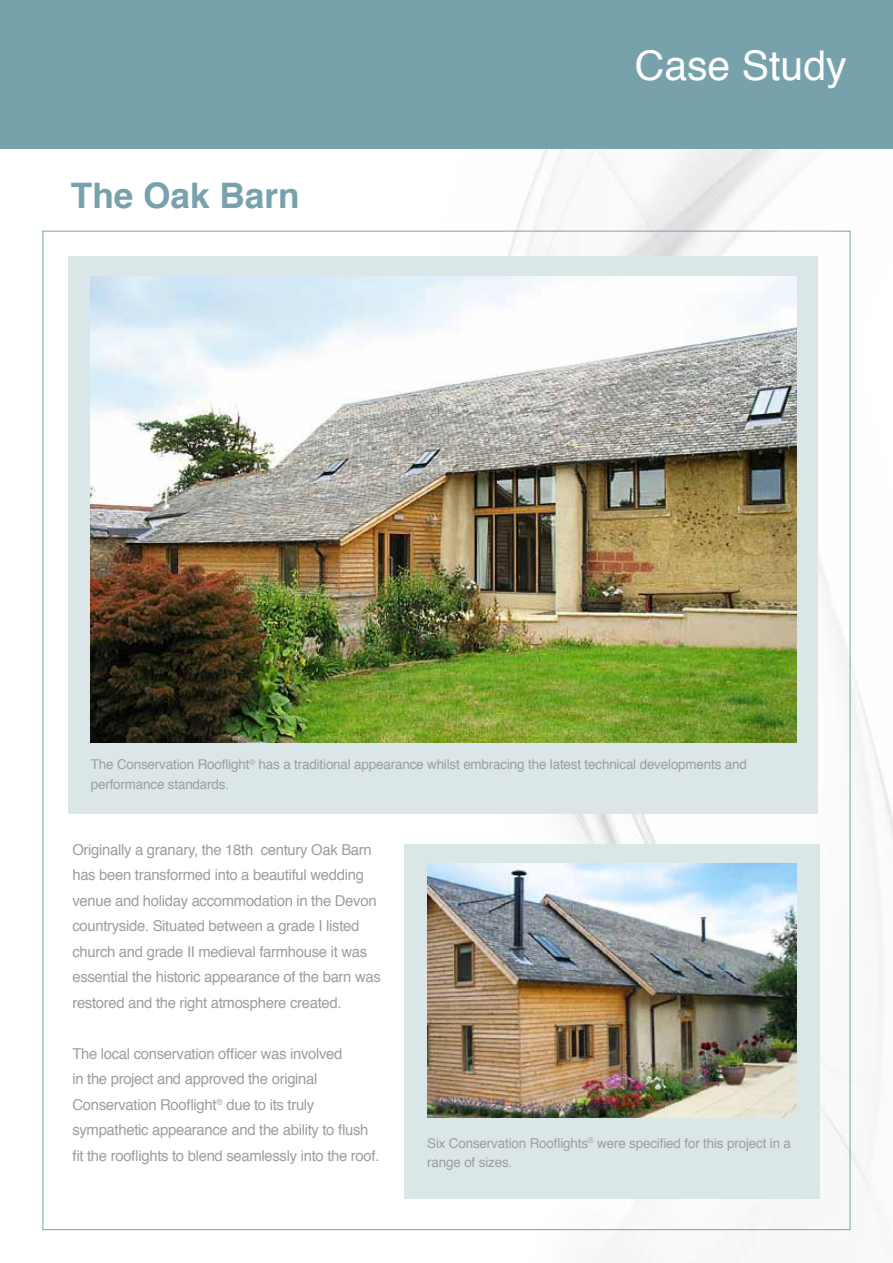
<style>
.page{position:relative;width:893px;height:1263px;background:#fff}
.page>*{position:absolute;margin:0;border:0;box-sizing:border-box;transform-origin:0 0}
.t1{font:40.95px "Helvetica";color:#fff}
.t2{font:700 35.25px "Helvetica";color:#77a2ac}
.t3{font:15px/25.5px "Helvetica";letter-spacing:-.02em;color:#9c9e9f}
.t4{font:13.5px/19.5px "Helvetica";letter-spacing:-.01em;color:#9c9e9f}
</style>
<div class="page">
<img style="left:438px;top:149px;width:455px;height:1114px">
<div style="left:0;top:0;width:893px;height:149px;background:#77a2ac"></div>
<div style="left:69px;top:256px;width:749px;height:557px;background:#dbe6e9"></div>
<div style="left:404px;top:844px;width:416px;height:354px;background:#dbe6e9"></div>
<img style="left:91px;top:277px;width:705px;height:465px">
<img style="left:428px;top:863px;width:368px;height:254px">
<h2 class="t2" style="left:71px;top:167px;width:230px">The Oak Barn</h2>
<h1 class="t1" style="left:635px;top:34px;width:213px">Case Study</h1>
<p class="t4" style="left:91px;top:755px;width:658px">The Conservation Rooflight<sup>®</sup> has a traditional appearance whilst embracing the latest technical developments and performance standards.</p>
<p class="t3" style="left:72px;top:837px;width:310px">Originally a granary, the 18th century Oak Barn has been transformed into a beautiful wedding venue and holiday accommodation in the Devon countryside. Situated between a grade I listed church and grade II medieval farmhouse it was essential the historic appearance of the barn was restored and the right atmosphere created.</p>
<p class="t3" style="left:72px;top:1041px;width:309px">The local conservation officer was involved<br>in the project and approved the original Conservation Rooflight<sup>®</sup> due to its truly sympathetic appearance and the ability to flush fit the rooflights to blend seamlessly into the roof.</p>
<p class="t4" style="left:427px;top:1133px;width:365px">Six Conservation Rooflights<sup>®</sup> were specified for this project in a range of sizes.</p>
</div>
